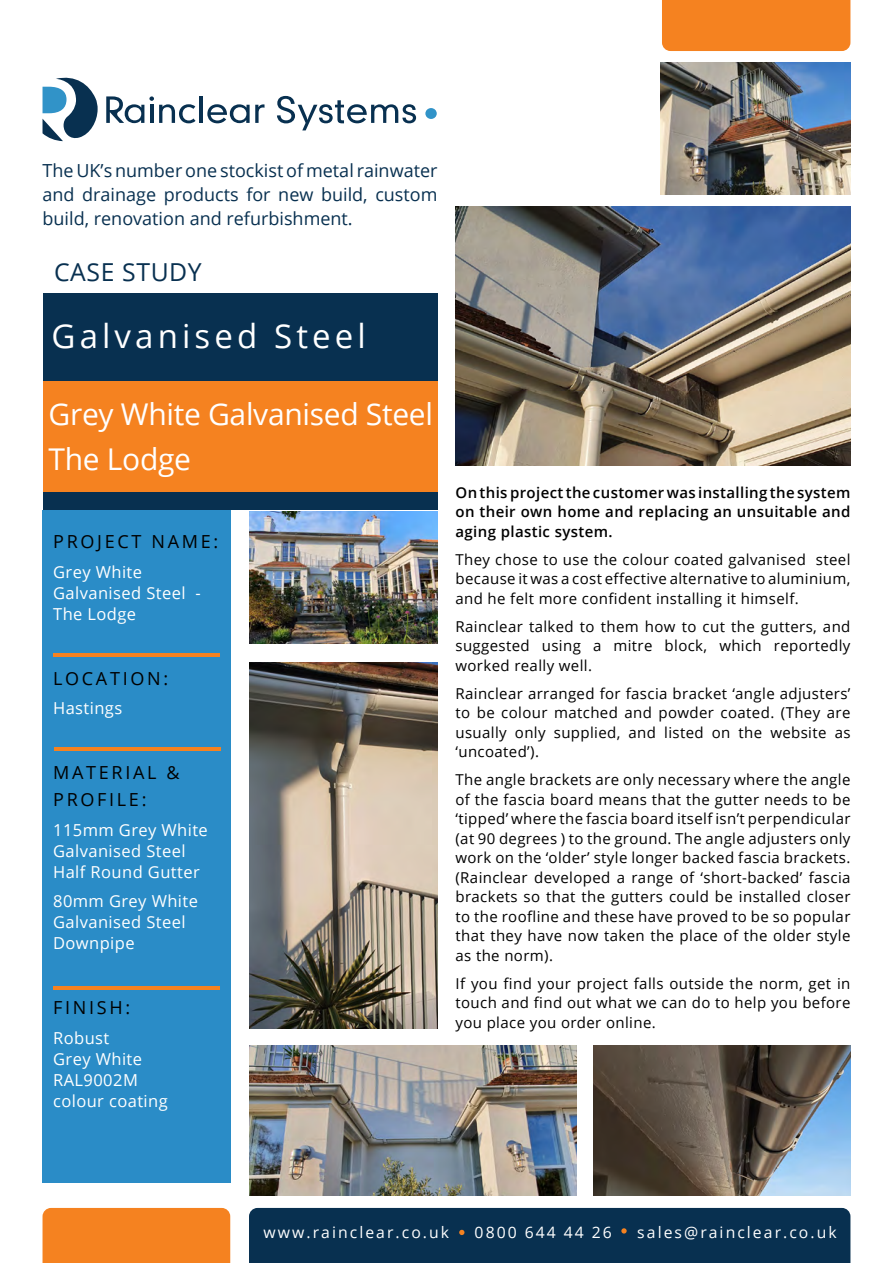
<style>
.page{position:relative;width:893px;height:1263px;background:#fff}
.page>*{position:absolute;margin:0;border:0;box-sizing:border-box;transform-origin:0 0}
.t1{font:33px "Open Sans";letter-spacing:.125em;color:#fff}
.t2{font:30px/45px "Open Sans";letter-spacing:-.01em;color:#fff}
.t3{font:24.75px "Open Sans";letter-spacing:.025em;color:#083050}
.t4{font:18px/24px "Open Sans";color:#083050;text-align:justify}
.t5{font:18px/27px "Open Sans";letter-spacing:.15em;color:#000}
.t6{font:16.5px/21px "Open Sans";letter-spacing:.025em;color:#fff}
.t7{font:15.75px "Open Sans";letter-spacing:.13em;color:#fff}
.t8{font:15px/19.5px "Open Sans";letter-spacing:.025em;color:#000;text-align:justify}
.t9{font:600 15px/19.5px "Open Sans";letter-spacing:.025em;color:#000;text-align:justify}
</style>
<div class="page">
<div style="left:43px;top:510px;width:188px;height:672px;background:#2a8cc7"></div>
<div style="left:425px;top:108px;width:12px;height:11px;background:#3193c8;border-radius:50%"></div>
<hr style="left:200px;top:97px;width:3px;height:26px;background:#083050">
<svg style="left:207px;top:104px;width:58px;height:19px"></svg>
<svg style="left:277px;top:96px;width:139px;height:34px"></svg>
<svg style="left:106px;top:96px;width:90px;height:27px"></svg>
<svg style="left:43px;top:78px;width:55px;height:63px"></svg>
<div style="left:43px;top:293px;width:394px;height:217px;background:#083050"></div>
<div style="left:43px;top:382px;width:394px;height:110px;background:#f58220"></div>
<img style="left:249px;top:511px;width:188px;height:132px">
<div style="left:662px;top:0;width:188px;height:51px;background:#f58220"></div>
<hr style="left:54px;top:654px;width:166px;height:3px;background:#f58220">
<hr style="left:54px;top:747px;width:166px;height:3px;background:#f58220">
<hr style="left:53px;top:986px;width:167px;height:3px;background:#f58220">
<div style="left:43px;top:1208px;width:187px;height:55px;background:#f58220"></div>
<div style="left:249px;top:1208px;width:601px;height:55px;background:#083050"></div>
<img style="left:661px;top:62px;width:189px;height:132px">
<img style="left:455px;top:207px;width:395px;height:258px">
<img style="left:593px;top:1046px;width:257px;height:150px">
<img style="left:249px;top:662px;width:189px;height:367px">
<img style="left:250px;top:1046px;width:326px;height:150px">
<p class="t4" style="left:43px;top:158px;width:396px">The UK’s number one stockist of metal rainwater and drainage products for new build, custom build, renovation and refurbishment.</p>
<h3 class="t3" style="left:54px;top:255px;width:149px">CASE STUDY</h3>
<h1 class="t1" style="left:52px;top:314px;width:316px">Galvanised Steel</h1>
<h2 class="t2" style="left:49px;top:391px;width:410px">Grey White Galvanised Steel -<br>The Lodge</h2>
<p class="t5" style="left:53px;top:528px;width:167px">PROJECT NAME:</p>
<p class="t6" style="left:53px;top:561px;width:149px">Grey White<br>Galvanised Steel -<br>The Lodge</p>
<p class="t5" style="left:53px;top:664px;width:117px">LOCATION:</p>
<p class="t6" style="left:53px;top:697px;width:71px">Hastings</p>
<p class="t5" style="left:53px;top:759px;width:128px">MATERIAL &amp;<br>PROFILE:</p>
<p class="t6" style="left:53px;top:819px;width:156px">115mm Grey White<br>Galvanised Steel<br>Half Round Gutter</p>
<p class="t6" style="left:53px;top:890px;width:146px">80mm Grey White<br>Galvanised Steel<br>Downpipe</p>
<p class="t5" style="left:53px;top:994px;width:79px">FINISH:</p>
<p class="t6" style="left:53px;top:1027px;width:116px">Robust<br>Grey White<br>RAL9002M colour coating</p>
<p class="t9" style="left:455px;top:482px;width:397px">On this project the customer was installing the system on their own home and replacing an unsuitable and aging plastic system.</p>
<p class="t8" style="left:455px;top:549px;width:396px">They chose to use the colour coated galvanised steel because it was a cost effective alternative to aluminium, and he felt more confident installing it himself.</p>
<p class="t8" style="left:455px;top:616px;width:396px">Rainclear talked to them how to cut the gutters, and suggested using a mitre block, which reportedly worked really well.</p>
<p class="t8" style="left:455px;top:683px;width:397px">Rainclear arranged for fascia bracket ‘angle adjusters’ to be colour matched and powder coated. (They are usually only supplied, and listed on the website as ‘uncoated’).</p>
<p class="t8" style="left:455px;top:770px;width:396px">The angle brackets are only necessary where the angle of the fascia board means that the gutter needs to be ‘tipped’ where the fascia board itself isn’t perpendicular (at 90 degrees ) to the ground. The angle adjusters only work on the ‘older’ style longer backed fascia brackets. (Rainclear developed a range of ‘short-backed’ fascia brackets so that the gutters could be installed closer to the roofline and these have proved to be so popular that they have now taken the place of the older style as the norm).</p>
<p class="t8" style="left:455px;top:973px;width:396px">If you find your project falls outside the norm, get in touch and find out what we can do to help you before you place you order online.</p>
<p class="t7" style="left:264px;top:1221px;width:187px">www.rainclear.co.uk</p>
<p class="t7" style="left:475px;top:1221px;width:139px">0800 644 44 26</p>
<p class="t7" style="left:637px;top:1221px;width:201px">sales@rainclear.co.uk</p>
</div>
